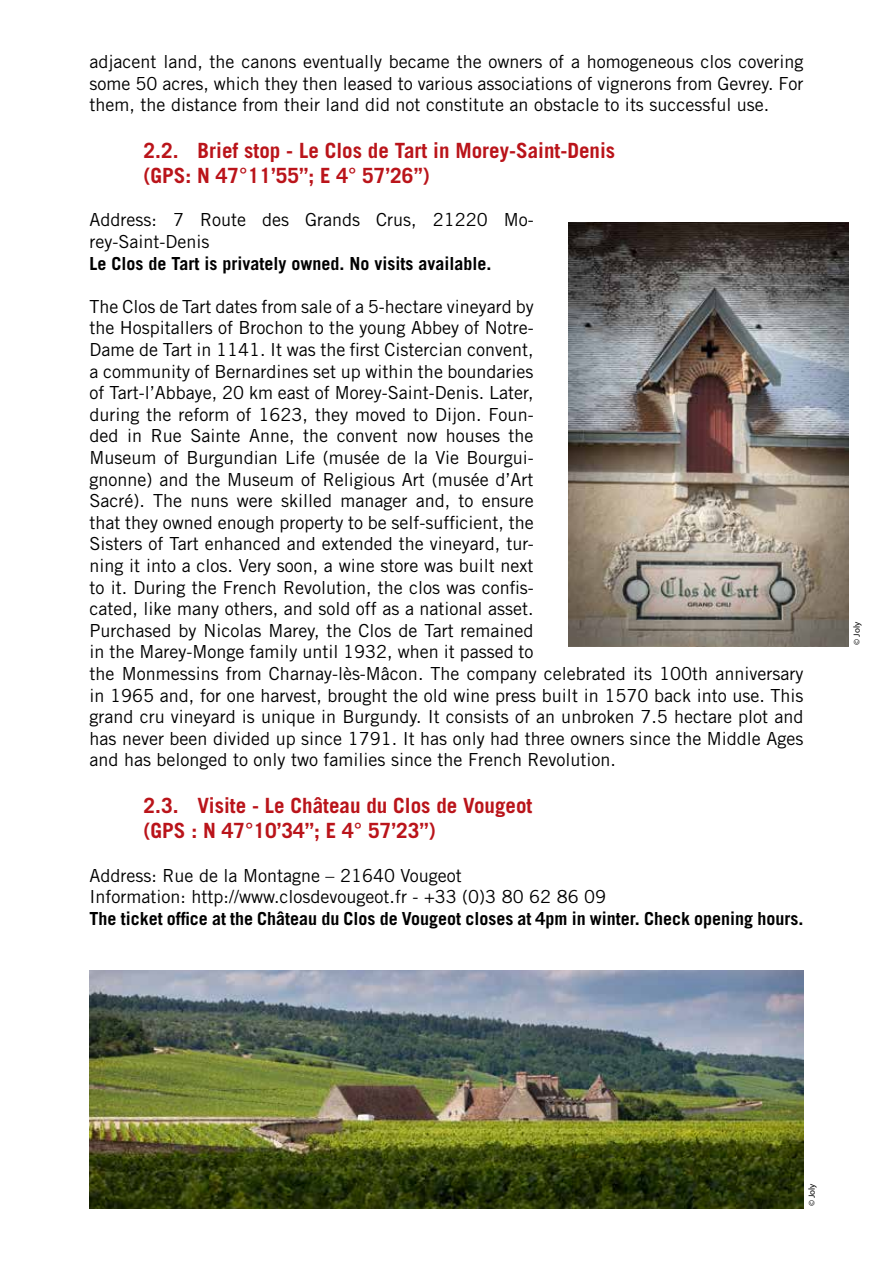
<style>
.page{position:relative;width:893px;height:1263px;background:#fff}
.page>*{position:absolute;margin:0;border:0;box-sizing:border-box;transform-origin:0 0}
.t1{font:700 21px/25.2px "Trade Gothic";color:#ba141a}
.t2{font:18px/21.6px "Trade Gothic";color:#000}
.t3{font:700 18px "Trade Gothic";color:#000}
.t4{font:9px "Myriad Pro";color:#000}
</style>
<div class="page">
<img style="left:90px;top:970px;width:713px;height:239px">
<img style="left:569px;top:222px;width:279px;height:424px">
<p class="t2" style="left:90px;top:51px;width:715px;text-align:justify">adjacent land, the canons eventually became the owners of a homogeneous clos covering some 50 acres, which they then leased to various associations of vignerons from Gevrey. For them, the distance from their land did not constitute an obstacle to its successful use.</p>
<p class="t1" style="left:144px;top:138px;width:473px">2.2. Brief stop - Le Clos de Tart in Morey-Saint-Denis (GPS: N 47°11’55’’; E 4° 57’26’’)</p>
<p class="t2" style="left:90px;top:209px;width:446px">Address: 7 Route des Grands Crus, 21220 Mo&shy;rey-Saint-Denis</p>
<p class="t3" style="left:90px;top:252px;width:404px">Le Clos de Tart is privately owned. No visits available.</p>
<p class="t2" style="left:90px;top:295px;width:715px">The Clos de Tart dates from sale of a 5-hectare vineyard by<br>the Hospitallers of Brochon to the young Abbey of Notre-<br>Dame de Tart in 1141. It was the first Cistercian convent,<br>a community of Bernardines set up within the boundaries<br>of Tart-l’Abbaye, 20 km east of Morey-Saint-Denis. Later,<br>during the reform of 1623, they moved to Dijon. Foun-<br>ded in Rue Sainte Anne, the convent now houses the<br>Museum of Burgundian Life (musée de la Vie Bourgui-<br>gnonne) and the Museum of Religious Art (musée d’Art<br>Sacré). The nuns were skilled manager and, to ensure<br>that they owned enough property to be self-sufficient, the<br>Sisters of Tart enhanced and extended the vineyard, tur-<br>ning it into a clos. Very soon, a wine store was built next<br>to it. During the French Revolution, the clos was confis-<br>cated, like many others, and sold off as a national asset.<br>Purchased by Nicolas Marey, the Clos de Tart remained<br>in the Marey-Monge family until 1932, when it passed to<br>the Monmessins from Charnay-lès-Mâcon. The company celebrated its 100th anniversary in 1965 and, for one harvest, brought the old wine press built in 1570 back into use. This grand cru vineyard is unique in Burgundy. It consists of an unbroken 7.5 hectare plot and has never been divided up since 1791. It has only had three owners since the Middle Ages and has belonged to only two families since the French Revolution.</p>
<p class="t1" style="left:144px;top:793px;width:390px">2.3. Visite - Le Château du Clos de Vougeot (GPS : N 47°10’34’’; E 4° 57’23’’)</p>
<p class="t2" style="left:90px;top:864px;width:518px">Address: Rue de la Montagne – 21640 Vougeot<br>Information: http://www.closdevougeot.fr - +33 (0)3 80 62 86 09</p>
<p class="t3" style="left:90px;top:907px;width:715px">The ticket office at the Château du Clos de Vougeot closes at 4pm in winter. Check opening hours.</p>
<p class="t4" style="left:851px;top:645px;width:24px;rotate:-90deg">© Joly</p>
<p class="t4" style="left:806px;top:1206px;width:24px;rotate:-90deg">© Joly</p>
</div>
